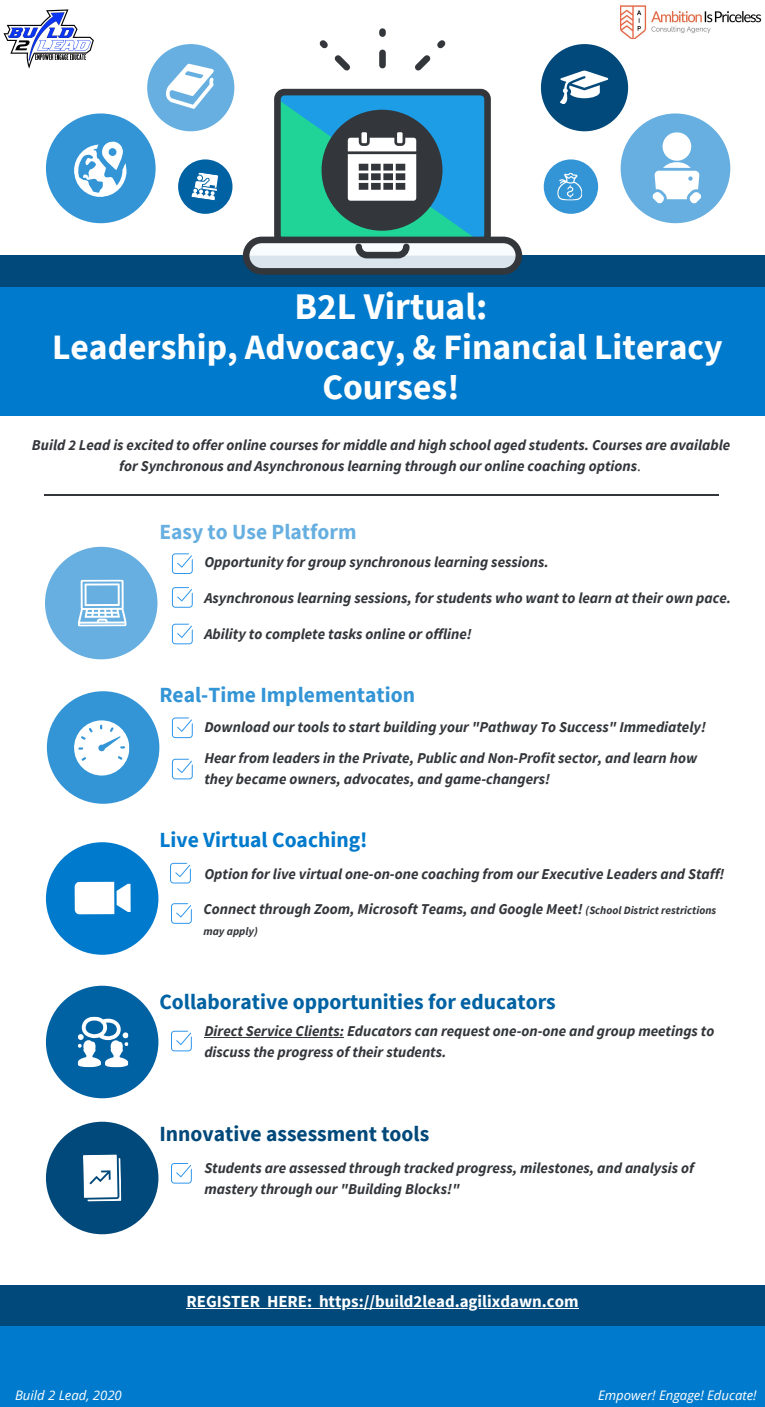
<style>
.page{position:relative;width:765px;height:1407px;background:#fff}
.page>*{position:absolute;margin:0;border:0;box-sizing:border-box;transform-origin:0 0}
.t1{font:700 37.5px "Source Sans Pro";color:#fff}
.t2{font:700 35.62px/39.4px "Source Sans Pro";color:#fff;text-align:center}
.t3{font:700 21.5px "Source Sans Pro";color:#0062a3}
.t4{font:700 21.5px "Source Sans Pro";color:#00497a}
.t5{font:700 21.5px "Source Sans Pro";color:#3395d6}
.t6{font:700 21.5px "Source Sans Pro";color:#007acc}
.t7{font:700 21.5px "Source Sans Pro";color:#66afe0}
.t8{font:700 16.88px "Source Sans Pro";color:#fff}
.t9{font:italic 700 15px/20.6px "Source Sans Pro";color:#33363a}
.t10{font:italic 13.12px "Open Sans";color:#fff}
.t11{font:italic 700 11.25px "Source Sans Pro";color:#33363a}
.s1{font-weight:400;font-style:normal}
.s2{font-size:11.25px}
</style>
<div class="page">
<div style="left:0;top:255px;width:765px;height:33px;background:#00497a"></div>
<div style="left:0;top:1324px;width:765px;height:82px;background:#007acc"></div>
<div style="left:243px;top:237px;width:279px;height:38px;border:7px solid #33363a;border-radius:16px"></div>
<svg style="left:379px;top:32px;width:7px;height:2px"></svg>
<div style="left:379px;top:53px;width:7px;height:12px;background:#33363a"></div>
<svg style="left:319px;top:40px;width:31px;height:31px"></svg>
<svg style="left:415px;top:40px;width:31px;height:31px"></svg>
<div style="left:0;top:287px;width:765px;height:128px;background:#007acc"></div>
<div style="left:45px;top:547px;width:113px;height:112px;background:#66afe0;border-radius:50%"></div>
<div style="left:47px;top:691px;width:112px;height:112px;background:#3395d6;border-radius:50%"></div>
<svg style="left:74px;top:720px;width:56px;height:56px"></svg>
<div style="left:46px;top:842px;width:112px;height:112px;background:#007acc;border-radius:50%"></div>
<div style="left:46px;top:985px;width:112px;height:113px;background:#0062a3;border-radius:50%"></div>
<hr style="left:204px;top:1037px;width:140px;height:1px;background:#33363a">
<svg style="left:78px;top:1016px;width:50px;height:51px"></svg>
<div style="left:46px;top:1121px;width:112px;height:113px;background:#00497a;border-radius:50%"></div>
<svg style="left:83px;top:1154px;width:38px;height:47px;background:#d2dfe7"></svg>
<hr style="left:44px;top:494px;width:675px;height:2px;background:#33363a">
<svg style="left:75px;top:881px;width:56px;height:33px;background:#d8eaf7"></svg>
<svg style="left:78px;top:579px;width:49px;height:47px"></svg>
<div style="left:0;top:1284px;width:765px;height:41px;background:#00497a"></div>
<hr style="left:186px;top:1308px;width:133px;height:1px;background:#fff">
<hr style="left:319px;top:1308px;width:260px;height:1px;background:#fff">
<svg style="left:246px;top:92px;width:273px;height:179px"></svg>
<div style="left:147px;top:44px;width:87px;height:87px;background:#66afe0;border-radius:50%"></div>
<div style="left:178px;top:159px;width:55px;height:55px;background:#0062a3;border-radius:50%"></div>
<div style="left:46px;top:113px;width:110px;height:110px;background:#3395d6;border-radius:50%"></div>
<svg style="left:74px;top:141px;width:53px;height:56px"></svg>
<svg style="left:166px;top:64px;width:48px;height:45px"></svg>
<svg style="left:191px;top:172px;width:27px;height:28px"></svg>
<div style="left:544px;top:159px;width:54px;height:55px;background:#3395d6;border-radius:50%"></div>
<div style="left:621px;top:113px;width:109px;height:110px;background:#66afe0;border-radius:50%"></div>
<div style="left:541px;top:44px;width:87px;height:87px;background:#00497a;border-radius:50%"></div>
<svg style="left:560px;top:70px;width:48px;height:34px"></svg>
<svg style="left:652px;top:132px;width:49px;height:71px"></svg>
<svg style="left:557px;top:172px;width:25px;height:29px"></svg>
<img style="left:3px;top:9px;width:91px;height:60px">
<img style="left:621px;top:5px;width:140px;height:33px">
<svg style="left:172px;top:553px;width:21px;height:21px"></svg>
<svg style="left:172px;top:587px;width:21px;height:20px"></svg>
<svg style="left:172px;top:623px;width:21px;height:21px"></svg>
<svg style="left:172px;top:717px;width:21px;height:21px"></svg>
<svg style="left:172px;top:758px;width:21px;height:21px"></svg>
<svg style="left:170px;top:862px;width:21px;height:21px"></svg>
<svg style="left:171px;top:903px;width:21px;height:20px"></svg>
<svg style="left:171px;top:1030px;width:21px;height:21px"></svg>
<svg style="left:171px;top:1163px;width:21px;height:20px"></svg>
<h1 class="t1" style="left:294px;top:281px;width:194px">B2L Virtual:</h1>
<h2 class="t2" style="left:52px;top:327px;width:672px">Leadership, Advocacy, &amp; Financial Literacy<br>Courses!</h2>
<p class="t9" style="left:32px;top:434px;width:700px;text-align:center">Build 2 Lead is excited to offer online courses for middle and high school aged students. Courses are available for Synchronous and Asynchronous learning through our online coaching options<span class="s1">.</span></p>
<h3 class="t7" style="left:159px;top:517px;width:199px">Easy to Use Platform</h3>
<p class="t9" style="left:204px;top:552px;width:346px">Opportunity for group synchronous learning sessions.</p>
<p class="t9" style="left:204px;top:587px;width:528px">Asynchronous learning sessions, for students who want to learn at their own pace.</p>
<p class="t9" style="left:204px;top:623px;width:269px">Ability to complete tasks online or offline!</p>
<h3 class="t5" style="left:159px;top:681px;width:257px">Real-Time Implementation</h3>
<p class="t9" style="left:204px;top:717px;width:503px">Download our tools to start building your "Pathway To Success" Immediately!</p>
<p class="t9" style="left:204px;top:747px;width:494px">Hear from leaders in the Private, Public and Non-Profit sector, and learn how they became owners, advocates, and game-changers!</p>
<h3 class="t6" style="left:159px;top:825px;width:210px">Live Virtual Coaching!</h3>
<p class="t9" style="left:204px;top:863px;width:522px">Option for live virtual one-on-one coaching from our Executive Leaders and Staff!</p>
<p class="t9" style="left:203px;top:898px;width:514px">Connect through Zoom, Microsoft Teams, and Google Meet! <span class="s2">(School District restrictions</span></p>
<p class="t11" style="left:203px;top:923px;width:56px">may apply)</p>
<h3 class="t3" style="left:159px;top:987px;width:398px">Collaborative opportunities for educators</h3>
<p class="t9" style="left:204px;top:1020px;width:512px">Direct Service Clients: Educators can request one-on-one and group meetings to discuss the progress of their students.</p>
<h3 class="t4" style="left:159px;top:1119px;width:271px">Innovative assessment tools</h3>
<p class="t9" style="left:204px;top:1157px;width:491px">Students are assessed through tracked progress, milestones, and analysis of mastery through our "Building Blocks!"</p>
<p class="t10" style="left:15px;top:1386px;width:108px">Build 2 Lead, 2020</p>
<p class="t8" style="left:186px;top:1290px;width:394px">REGISTER HERE: https://build2lead.agilixdawn.com</p>
<p class="t10" style="left:598px;top:1386px;width:160px">Empower! Engage! Educate!</p>
</div>
